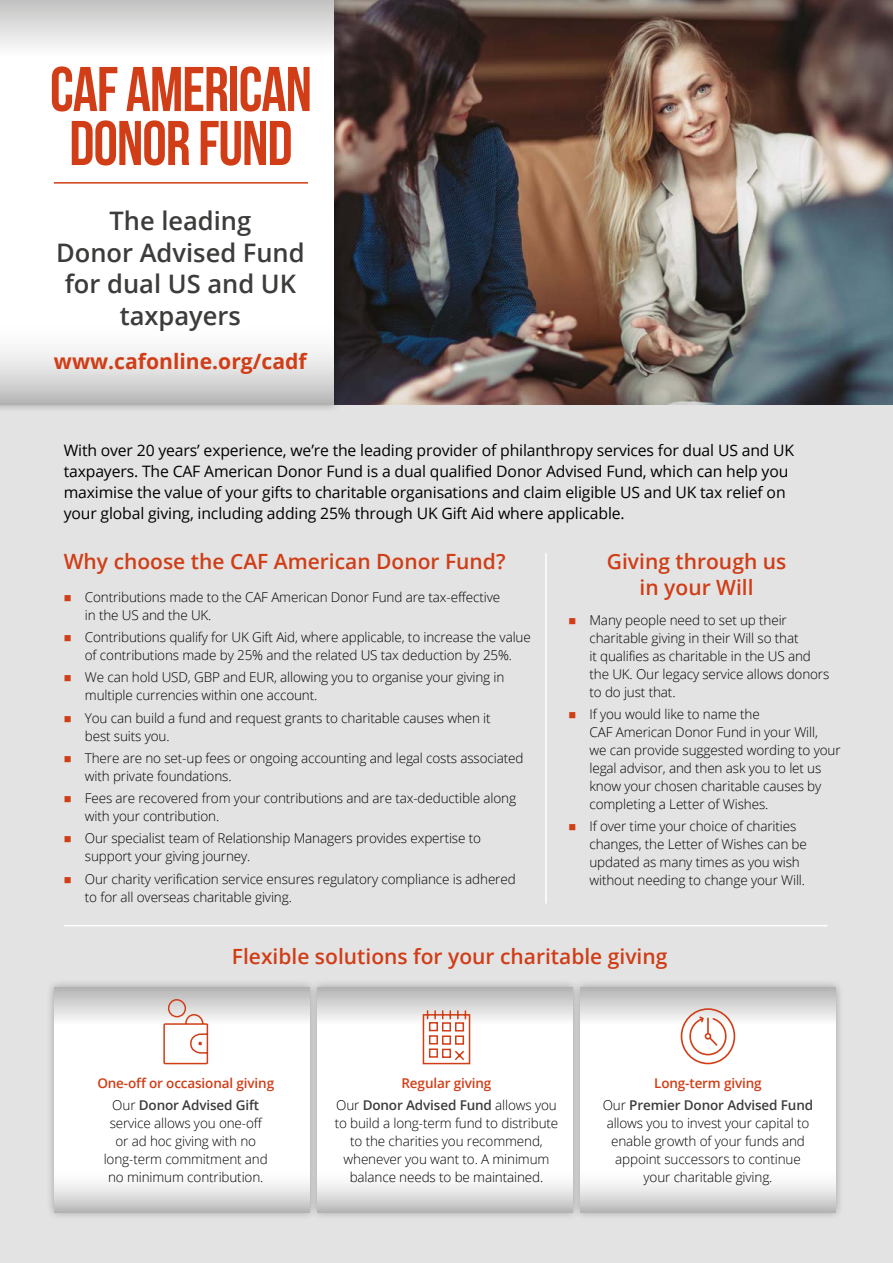
<style>
.page{position:relative;width:893px;height:1263px;background:#fff}
.page>*{position:absolute;margin:0;border:0;box-sizing:border-box;transform-origin:0 0}
.t1{font:63px/54px "Bebas Neue";letter-spacing:-.015em;color:#d03d16;text-align:center}
.t2{font:600 25.5px/31.5px "Open Sans";color:#3c3c3b;text-align:center}
.t3{font:700 21.15px "Open Sans";color:#d03d16}
.t4{font:600 21px/25.5px "Open Sans";color:#d03d16;text-align:center}
.t5{font:15.75px/21px "Open Sans";letter-spacing:-.01em;color:#000}
.t6{font:300 13.5px/18px "Open Sans";letter-spacing:-.01em;color:#000}
.t7{font:600 13.5px/22.2px "Open Sans";letter-spacing:-.01em;color:#3c3c3b;text-align:center}
.t8{font:600 13.5px/22.2px "Open Sans";letter-spacing:-.01em;color:#d03d16;text-align:center}
.s1{color:#d03d16}
.s2{font-weight:300;color:#000}
.s3{color:#3c3c3b}
</style>
<div class="page">
<div style="left:0;top:397px;width:893px;height:866px;background:#e3e3e3"></div>
<div style="left:46px;top:979px;width:272px;height:242px;background:#000;opacity:.3"></div>
<svg style="left:54px;top:987px;width:255px;height:225px;background:#f3f3f3"></svg>
<div style="left:309px;top:979px;width:272px;height:242px;background:#000;opacity:.3"></div>
<svg style="left:317px;top:987px;width:255px;height:225px;background:#f3f2f2"></svg>
<div style="left:572px;top:979px;width:272px;height:242px;background:#000;opacity:.3"></div>
<svg style="left:580px;top:987px;width:255px;height:225px"></svg>
<img style="left:342px;top:0;width:551px;height:404px">
<div style="left:0;top:0;width:342px;height:413px;background:#000;opacity:.3"></div>
<svg style="left:0;top:0;width:334px;height:404px"></svg>
<hr style="left:54px;top:182px;width:254px;height:2px;background:#d03d16">
<svg style="left:163px;top:998px;width:46px;height:67px"></svg>
<svg style="left:422px;top:1009px;width:49px;height:56px;background:#eec5ba"></svg>
<div style="left:681px;top:1008px;width:54px;height:56px;border:2px solid #d03d16;border-radius:50%"></div>
<svg style="left:689px;top:1015px;width:38px;height:41px;background:#f4dcd6"></svg>
<hr style="left:64px;top:925px;width:763px;height:1px;background:#fff">
<hr style="left:545px;top:553px;width:2px;height:350px;background:#fff">
<h1 class="t1" style="left:50px;top:62px;width:264px">CAF AMERICAN<br>DONOR FUND</h1>
<h2 class="t2" style="left:56px;top:205px;width:250px">The leading<br>Donor Advised Fund for dual US and UK taxpayers</h2>
<h3 class="t3" style="left:54px;top:346px;width:254px">www.cafonline.org/cadf</h3>
<p class="t5" style="left:64px;top:439px;width:732px">With over 20 years’ experience, we’re the leading provider of philanthropy services for dual US and UK taxpayers. The CAF American Donor Fund is a dual qualified Donor Advised Fund, which can help you maximise the value of your gifts to charitable organisations and claim eligible US and UK tax relief on your global giving, including adding 25% through UK Gift Aid where applicable.</p>
<h3 class="t4" style="left:64px;top:548px;width:443px">Why choose the CAF American Donor Fund?</h3>
<p class="t6" style="left:85px;top:587px;width:417px;text-indent:-21px"><span class="s1">■</span> Contributions made to the CAF American Donor Fund are tax-effective in the US and the UK.</p>
<p class="t6" style="left:64px;top:628px;width:469px;text-align:center"><span class="s1">■</span> Contributions qualify for UK Gift Aid, where applicable, to increase the value of contributions made by 25% and the related US tax deduction by 25%.</p>
<p class="t6" style="left:85px;top:668px;width:421px;text-indent:-21px"><span class="s1">■</span> We can hold USD, GBP and EUR, allowing you to organise your giving in multiple currencies within one account.</p>
<p class="t6" style="left:85px;top:708px;width:407px;text-indent:-21px"><span class="s1">■</span> You can build a fund and request grants to charitable causes when it best suits you.</p>
<p class="t6" style="left:85px;top:748px;width:440px;text-indent:-21px"><span class="s1">■</span> There are no set-up fees or ongoing accounting and legal costs associated with private foundations.</p>
<p class="t6" style="left:85px;top:789px;width:433px;text-indent:-21px"><span class="s1">■</span> Fees are recovered from your contributions and are tax-deductible along with your contribution.</p>
<p class="t6" style="left:85px;top:829px;width:398px;text-indent:-21px"><span class="s1">■</span> Our specialist team of Relationship Managers provides expertise to support your giving journey.</p>
<p class="t6" style="left:85px;top:869px;width:432px;text-indent:-21px"><span class="s1">■</span> Our charity verification service ensures regulatory compliance is adhered to for all overseas charitable giving.</p>
<h3 class="t4" style="left:607px;top:548px;width:181px">Giving through us in your Will</h3>
<p class="t6" style="left:589px;top:610px;width:241px;text-indent:-21px"><span class="s1">■</span> Many people need to set up their charitable giving in their Will so that<br>it qualifies as charitable in the US and the UK. Our legacy service allows donors to do just that.</p>
<p class="t6" style="left:589px;top:704px;width:253px;text-indent:-21px"><span class="s1">■</span> If you would like to name the<br>CAF American Donor Fund in your Will,<br>we can provide suggested wording to your legal advisor, and then ask you to let us know your chosen charitable causes by completing a Letter of Wishes.</p>
<p class="t6" style="left:589px;top:817px;width:219px;text-indent:-21px"><span class="s1">■</span> If over time your choice of charities changes, the Letter of Wishes can be updated as many times as you wish without needing to change your Will.</p>
<h3 class="t4" style="left:232px;top:943px;width:437px">Flexible solutions for your charitable giving</h3>
<p class="t8" style="left:97px;top:1072px;width:178px">One-off or occasional giving<br><span class="s2">Our</span> <span class="s3">Donor Advised Gift</span></p>
<p class="t6" style="left:104px;top:1114px;width:166px;text-align:center">service allows you one-off or ad hoc giving with no long-term commitment and no minimum contribution.</p>
<p class="t7" style="left:336px;top:1072px;width:222px"><span class="s1">Regular giving<br></span><span class="s2">Our</span> Donor Advised Fund <span class="s2">allows you</span></p>
<p class="t6" style="left:335px;top:1114px;width:225px;text-align:center">to build a long-term fund to distribute to the charities you recommend, whenever you want to. A minimum balance needs to be maintained.</p>
<p class="t7" style="left:603px;top:1072px;width:212px"><span class="s1">Long-term giving<br></span><span class="s2">Our</span> Premier Donor Advised Fund</p>
<p class="t6" style="left:607px;top:1114px;width:204px;text-align:center">allows you to invest your capital to enable growth of your funds and appoint successors to continue your charitable giving.</p>
</div>
